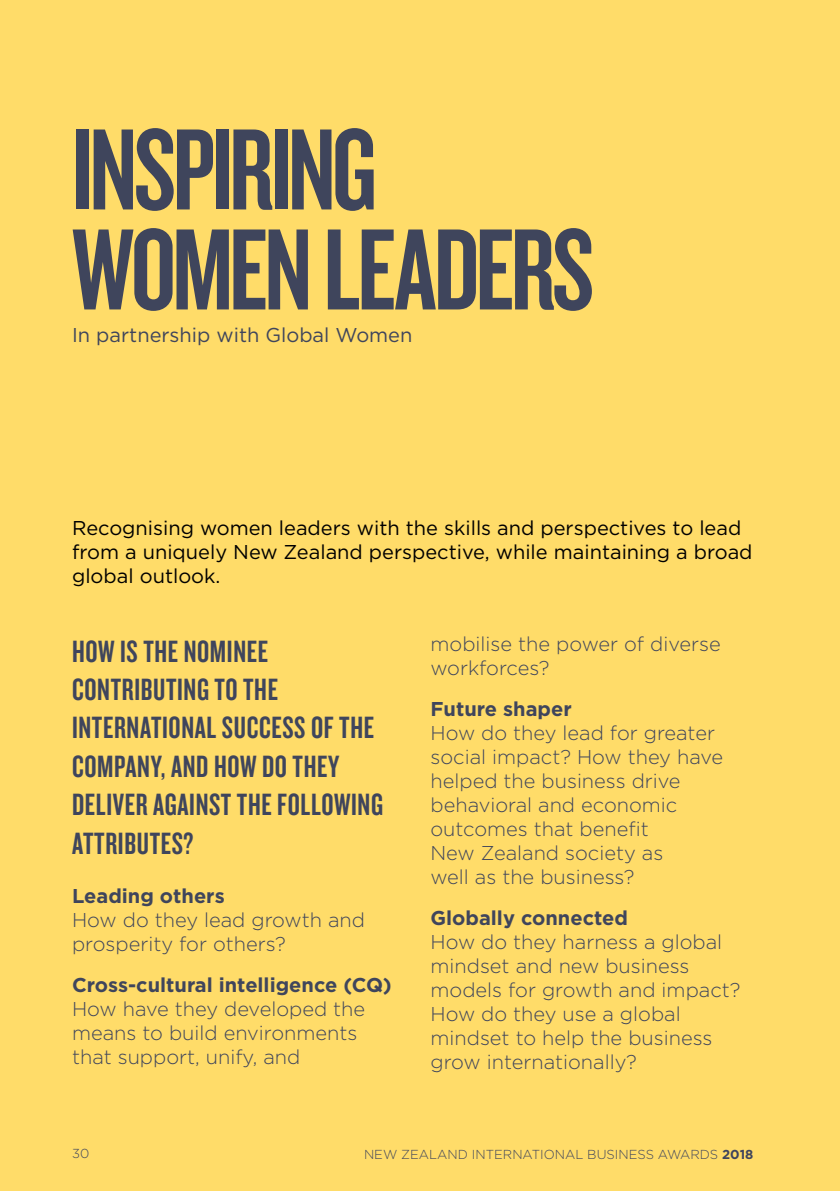
<style>
.page{position:relative;width:840px;height:1191px;background:#fff}
.page>*{position:absolute;margin:0;border:0;box-sizing:border-box;transform-origin:0 0}
.t1{font:120px/100px "Knockout 48 Featherweight";letter-spacing:-.03em;color:#3f455c}
.t2{font:32px/38.4px "Knockout 48 Featherweight";letter-spacing:.02em;color:#3f455c}
.t3{font:300 20px/24px "Gotham";color:#3f455c}
.t4{font:20px/24px "Gotham";color:#000}
.t5{font:700 20px "Gotham";color:#3f455c}
.t6{font:20px "Gotham";color:#3f455c}
.t7{font:300 13px "Gotham";color:#3f455c}
.s1{font-weight:700}
</style>
<div class="page">
<div style="left:0;top:0;width:839px;height:1191px;background:#ffdc69"></div>
<h1 class="t1" style="left:72px;top:116px;width:523px">INSPIRING<br>WOMEN LEADERS</h1>
<p class="t6" style="left:72px;top:322px;width:342px">In partnership with Global Women</p>
<p class="t4" style="left:72px;top:515px;width:681px">Recognising women leaders with the skills and perspectives to lead from a uniquely New Zealand perspective, while maintaining a broad global outlook.</p>
<h2 class="t2" style="left:72px;top:630px;width:312px">HOW IS THE NOMINEE<br>CONTRIBUTING TO THE<br>INTERNATIONAL SUCCESS OF THE<br>COMPANY, AND HOW DO THEY<br>DELIVER AGAINST THE FOLLOWING<br>ATTRIBUTES?</h2>
<p class="t5" style="left:72px;top:882px;width:154px">Leading others</p>
<p class="t3" style="left:72px;top:907px;width:294px">How do they lead growth and prosperity for others?</p>
<p class="t5" style="left:72px;top:971px;width:321px">Cross-cultural intelligence (CQ)</p>
<p class="t3" style="left:72px;top:996px;width:294px">How have they developed the means to build environments that support, unify, and</p>
<p class="t3" style="left:430px;top:631px;width:291px">mobilise the power of diverse workforces?</p>
<p class="t5" style="left:430px;top:695px;width:143px">Future shaper</p>
<p class="t3" style="left:430px;top:720px;width:294px">How do they lead for greater social impact? How they have helped the business drive behavioral and economic outcomes that benefit<br>New Zealand society as<br>well as the business?</p>
<p class="t5" style="left:430px;top:904px;width:199px">Globally connected</p>
<p class="t3" style="left:430px;top:929px;width:311px">How do they harness a global mindset and new business models for growth and impact?<br>How do they use a global mindset to help the business grow internationally?</p>
<p class="t7" style="left:72px;top:1145px;width:19px">30</p>
<p class="t7" style="left:364px;top:1147px;width:390px">NEW ZEALAND INTERNATIONAL BUSINESS AWARDS <span class="s1">2018</span></p>
</div>
